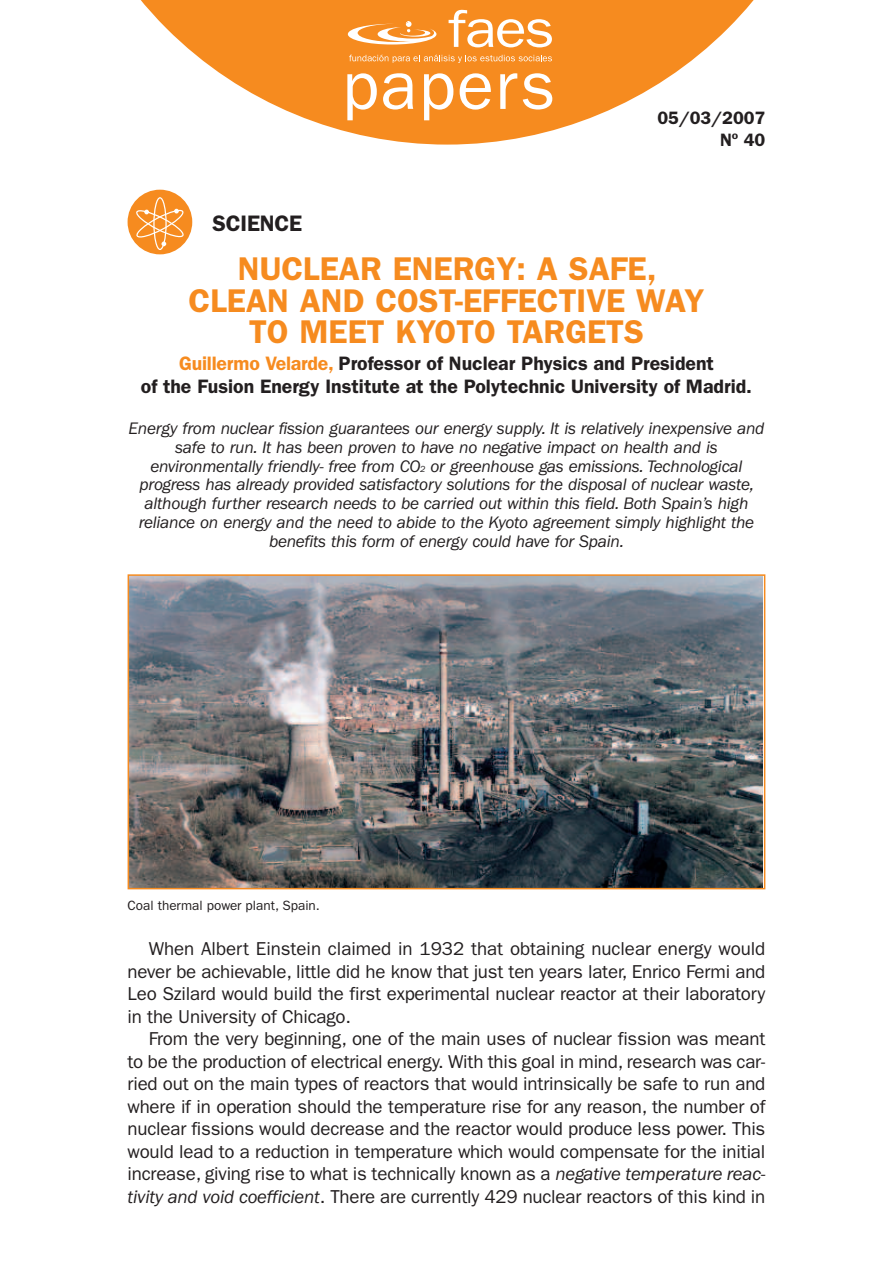
<style>
.page{position:relative;width:893px;height:1263px;background:#fff}
.page>*{position:absolute;margin:0;border:0;box-sizing:border-box;transform-origin:0 0}
.t1{font:600 33px/31.5px "Franklin Gothic";color:#f68b1f;text-align:center}
.t2{font:600 22.5px "Franklin Gothic";letter-spacing:-.01em;color:#231f20}
.t3{font:600 19.5px/22.5px "Franklin Gothic";color:#231f20;text-align:center}
.t4{font:18.75px/22.5px "Franklin Gothic";letter-spacing:-.01em;color:#231f20;text-align:justify}
.t5{font:600 18px/21.6px "Franklin Gothic";color:#231f20;text-align:right}
.t6{font:italic 17.25px/18.8px "Franklin Gothic";letter-spacing:-.015em;color:#231f20;text-align:center}
.t7{font:13.5px "Franklin Gothic";color:#231f20}
.s1{color:#f68b1f}
.s2{font-size:9px}
.s3{font-style:italic}
</style>
<div class="page">
<svg style="left:140px;top:0;width:614px;height:145px;fill:#f68b1f"></svg>
<svg style="left:305px;top:0;width:251px;height:120px;background:#f79e45"></svg>
<div style="left:128px;top:190px;width:64px;height:64px;background:#f68b1f;border-radius:50%"></div>
<div style="left:153px;top:197px;width:14px;height:53px;border:1px solid #fff;border-radius:50%"></div>
<svg style="left:134px;top:207px;width:52px;height:39px"></svg>
<img style="left:131px;top:577px;width:631px;height:309px">
<div style="left:128px;top:574px;width:637px;height:315px;border:2px solid #f68b1f"></div>
<p class="t5" style="left:657px;top:109px;width:110px">05/03/2007<br>Nº 40</p>
<p class="t2" style="left:213px;top:215px;width:91px">SCIENCE</p>
<h1 class="t1" style="left:189px;top:256px;width:517px">NUCLEAR ENERGY: A SAFE,<br>CLEAN AND COST-EFFECTIVE WAY<br>TO MEET KYOTO TARGETS</h1>
<p class="t3" style="left:141px;top:354px;width:613px"><span class="s1">Guillermo Velarde,</span> Professor of Nuclear Physics and President<br>of the Fusion Energy Institute at the Polytechnic University of Madrid.</p>
<p class="t6" style="left:129px;top:420px;width:637px">Energy from nuclear fission guarantees our energy supply. It is relatively inexpensive and safe to run. It has been proven to have no negative impact on health and is environmentally friendly- free from CO<span class="s2">2</span> or greenhouse gas emissions. Technological progress has already provided satisfactory solutions for the disposal of nuclear waste, although further research needs to be carried out within this field. Both Spain’s high reliance on energy and the need to abide to the Kyoto agreement simply highlight the benefits this form of energy could have for Spain.</p>
<p class="t7" style="left:128px;top:901px;width:194px">Coal thermal power plant, Spain.</p>
<p class="t4" style="left:128px;top:939px;width:639px;text-indent:21px">When Albert Einstein claimed in 1932 that obtaining nuclear energy would never be achievable, little did he know that just ten years later, Enrico Fermi and Leo Szilard would build the first experimental nuclear reactor at their laboratory in the University of Chicago.</p>
<p class="t4" style="left:128px;top:1029px;width:639px;text-indent:21px">From the very beginning, one of the main uses of nuclear fission was meant to be the production of electrical energy. With this goal in mind, research was car&shy;ried out on the main types of reactors that would intrinsically be safe to run and where if in operation should the temperature rise for any reason, the number of nuclear fissions would decrease and the reactor would produce less power. This would lead to a reduction in temperature which would compensate for the initial increase, giving rise to what is technically known as a <span class="s3">negative temperature reac&shy;tivity and void coefficient</span>. There are currently 429 nuclear reactors of this kind in</p>
</div>
